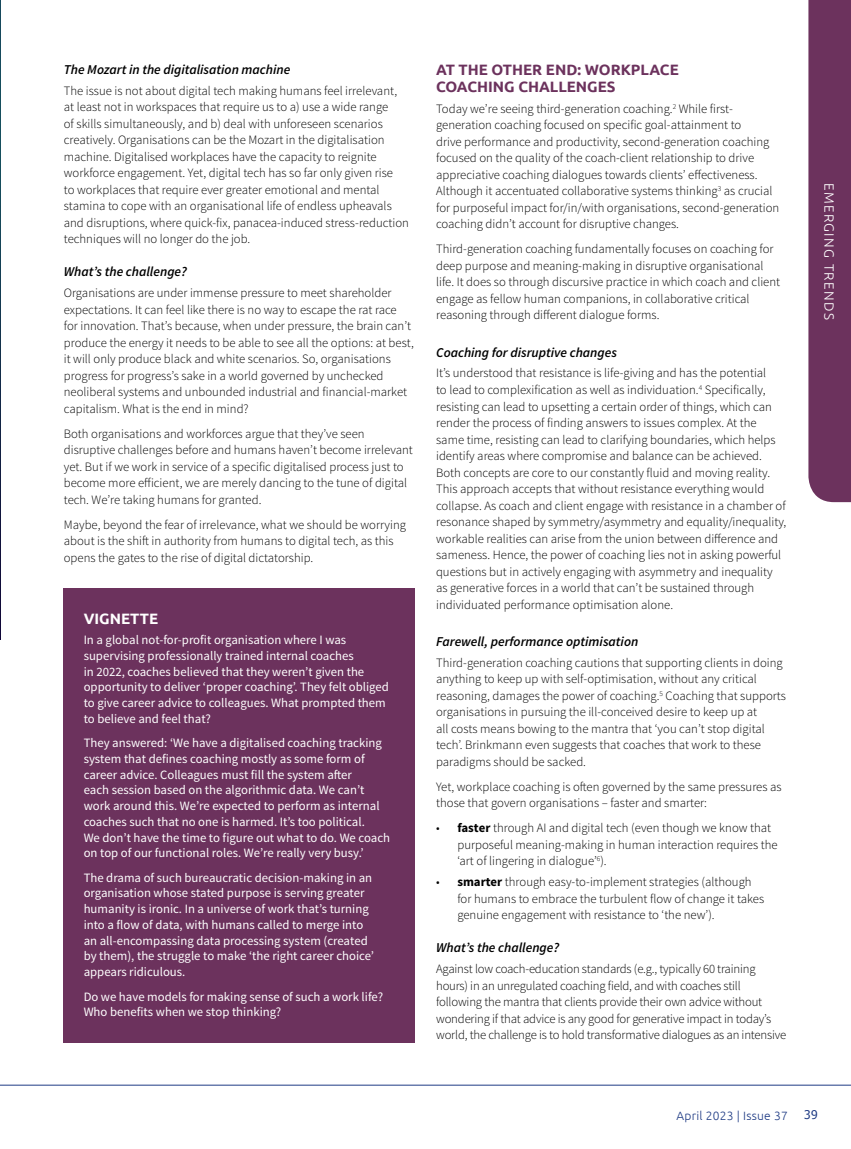
<style>
.page{position:relative;width:851px;height:1149px;background:#fff}
.page>*{position:absolute;margin:0;border:0;box-sizing:border-box;transform-origin:0 0}
.t1{font:700 15px/16.5px "Ubuntu";color:#6c325d}
.t2{font:700 15px "Ubuntu";color:#fff}
.t3{font:italic 600 13.5px "Source Sans Pro";color:#000}
.t4{font:300 13.5px "Ubuntu";letter-spacing:.1em;color:#fff}
.t5{font:300 12.75px/16.5px "Source Sans Pro";color:#000}
.t6{font:12.75px/15.8px "Source Sans Pro";color:#fff}
.t7{font:300 12px "Ubuntu";letter-spacing:.02em;color:#1f3b84}
.t8{font:12px "Tahoma";color:#1f3b84}
.s1{font-weight:700}
</style>
<div class="page">
<img style="left:0;top:0;width:1px;height:639px">
<hr style="left:0;top:1084px;width:850px;height:1px;background:#1f3b84">
<div style="left:64px;top:588px;width:351px;height:454px;background:#6c325d"></div>
<div style="left:808px;top:0;width:42px;height:502px;background:#6c325d"></div>
<p class="t3" style="left:64px;top:61px;width:228px">The Mozart in the digitalisation machine</p>
<p class="t5" style="left:64px;top:82px;width:346px">The issue is not about digital tech making humans feel irrelevant, at least not in workspaces that require us to a) use a wide range<br>of skills simultaneously, and b) deal with unforeseen scenarios creatively. Organisations can be the Mozart in the digitalisation machine. Digitalised workplaces have the capacity to reignite workforce engagement. Yet, digital tech has so far only given rise<br>to workplaces that require ever greater emotional and mental stamina to cope with an organisational life of endless upheavals and disruptions, where quick-fix, panacea-induced stress-reduction techniques will no longer do the job.</p>
<p class="t3" style="left:64px;top:263px;width:125px">What’s the challenge?</p>
<p class="t5" style="left:64px;top:285px;width:351px">Organisations are under immense pressure to meet shareholder expectations. It can feel like there is no way to escape the rat race for innovation. That’s because, when under pressure, the brain can’t produce the energy it needs to be able to see all the options: at best, it will only produce black and white scenarios. So, organisations progress for progress’s sake in a world governed by unchecked neoliberal systems and unbounded industrial and financial-market capitalism. What is the end in mind?</p>
<p class="t5" style="left:64px;top:425px;width:350px">Both organisations and workforces argue that they’ve seen disruptive challenges before and humans haven’t become irrelevant yet. But if we work in service of a specific digitalised process just to become more efficient, we are merely dancing to the tune of digital tech. We’re taking humans for granted.</p>
<p class="t5" style="left:64px;top:516px;width:343px">Maybe, beyond the fear of irrelevance, what we should be worrying about is the shift in authority from humans to digital tech, as this opens the gates to the rise of digital dictatorship.</p>
<p class="t2" style="left:84px;top:609px;width:76px">VIGNETTE</p>
<p class="t6" style="left:84px;top:632px;width:307px">In a global not-for-profit organisation where I was supervising professionally trained internal coaches<br>in 2022, coaches believed that they weren’t given the opportunity to deliver ‘proper coaching’. They felt obliged to give career advice to colleagues. What prompted them to believe and feel that?</p>
<p class="t6" style="left:84px;top:735px;width:308px">They answered: ‘We have a digitalised coaching tracking system that defines coaching mostly as some form of career advice. Colleagues must fill the system after<br>each session based on the algorithmic data. We can’t work around this. We’re expected to perform as internal coaches such that no one is harmed. It’s too political.<br>We don’t have the time to figure out what to do. We coach on top of our functional roles. We’re really very busy.’</p>
<p class="t6" style="left:84px;top:869px;width:292px">The drama of such bureaucratic decision-making in an organisation whose stated purpose is serving greater humanity is ironic. In a universe of work that’s turning into a flow of data, with humans called to merge into an all-encompassing data processing system (created by them), the struggle to make ‘the right career choice’ appears ridiculous.</p>
<p class="t6" style="left:84px;top:988px;width:301px">Do we have models for making sense of such a work life?<br>Who benefits when we stop thinking?</p>
<p class="t1" style="left:436px;top:62px;width:244px">AT THE OTHER END: WORKPLACE<br>COACHING CHALLENGES</p>
<p class="t5" style="left:436px;top:100px;width:345px">Today we’re seeing third-generation coaching.<sup>2</sup> While first&shy;generation coaching focused on specific goal-attainment to<br>drive performance and productivity, second-generation coaching focused on the quality of the coach-client relationship to drive appreciative coaching dialogues towards clients’ effectiveness.<br>Although it accentuated collaborative systems thinking<sup>3</sup> as crucial for purposeful impact for/in/with organisations, second-generation coaching didn’t account for disruptive changes.</p>
<p class="t5" style="left:436px;top:241px;width:345px">Third-generation coaching fundamentally focuses on coaching for deep purpose and meaning-making in disruptive organisational life. It does so through discursive practice in which coach and client engage as fellow human companions, in collaborative critical reasoning through different dialogue forms.</p>
<p class="t3" style="left:436px;top:343px;width:182px">Coaching for disruptive changes</p>
<p class="t5" style="left:436px;top:365px;width:352px">It’s understood that resistance is life-giving and has the potential<br>to lead to complexification as well as individuation.<sup>4</sup> Specifically, resisting can lead to upsetting a certain order of things, which can render the process of finding answers to issues complex. At the same time, resisting can lead to clarifying boundaries, which helps identify areas where compromise and balance can be achieved.<br>Both concepts are core to our constantly fluid and moving reality.<br>This approach accepts that without resistance everything would collapse. As coach and client engage with resistance in a chamber of resonance shaped by symmetry/asymmetry and equality/inequality, workable realities can arise from the union between difference and sameness. Hence, the power of coaching lies not in asking powerful questions but in actively engaging with asymmetry and inequality as generative forces in a world that can’t be sustained through individuated performance optimisation alone.</p>
<p class="t3" style="left:436px;top:632px;width:204px">Farewell, performance optimisation</p>
<p class="t5" style="left:436px;top:654px;width:351px">Third-generation coaching cautions that supporting clients in doing anything to keep up with self-optimisation, without any critical reasoning, damages the power of coaching.<sup>5</sup> Coaching that supports organisations in pursuing the ill-conceived desire to keep up at<br>all costs means bowing to the mantra that ‘you can’t stop digital tech’. Brinkmann even suggests that coaches that work to these paradigms should be sacked.</p>
<p class="t5" style="left:436px;top:778px;width:347px">Yet, workplace coaching is often governed by the same pressures as those that govern organisations – faster and smarter:</p>
<p class="t5" style="left:457px;top:819px;width:322px;text-indent:-21px">• <span class="s1">faster</span> through AI and digital tech (even though we know that purposeful meaning-making in human interaction requires the ‘art of lingering in dialogue’<sup>6</sup>).</p>
<p class="t5" style="left:457px;top:873px;width:308px;text-indent:-21px">• <span class="s1">smarter</span> through easy-to-implement strategies (although for humans to embrace the turbulent flow of change it takes genuine engagement with resistance to ‘the new’).</p>
<p class="t3" style="left:436px;top:938px;width:125px">What’s the challenge?</p>
<p class="t5" style="left:436px;top:960px;width:352px">Against low coach-education standards (e.g., typically 60 training hours) in an unregulated coaching field, and with coaches still following the mantra that clients provide their own advice without wondering if that advice is any good for generative impact in today’s world, the challenge is to hold transformative dialogues as an intensive</p>
<p class="t4" style="left:837px;top:183px;width:138px;rotate:90deg">EMERGING TRENDS</p>
<p class="t7" style="left:676px;top:1108px;width:113px">April 2023 | Issue 37</p>
<p class="t8" style="left:804px;top:1106px;width:15px">39</p>
</div>
